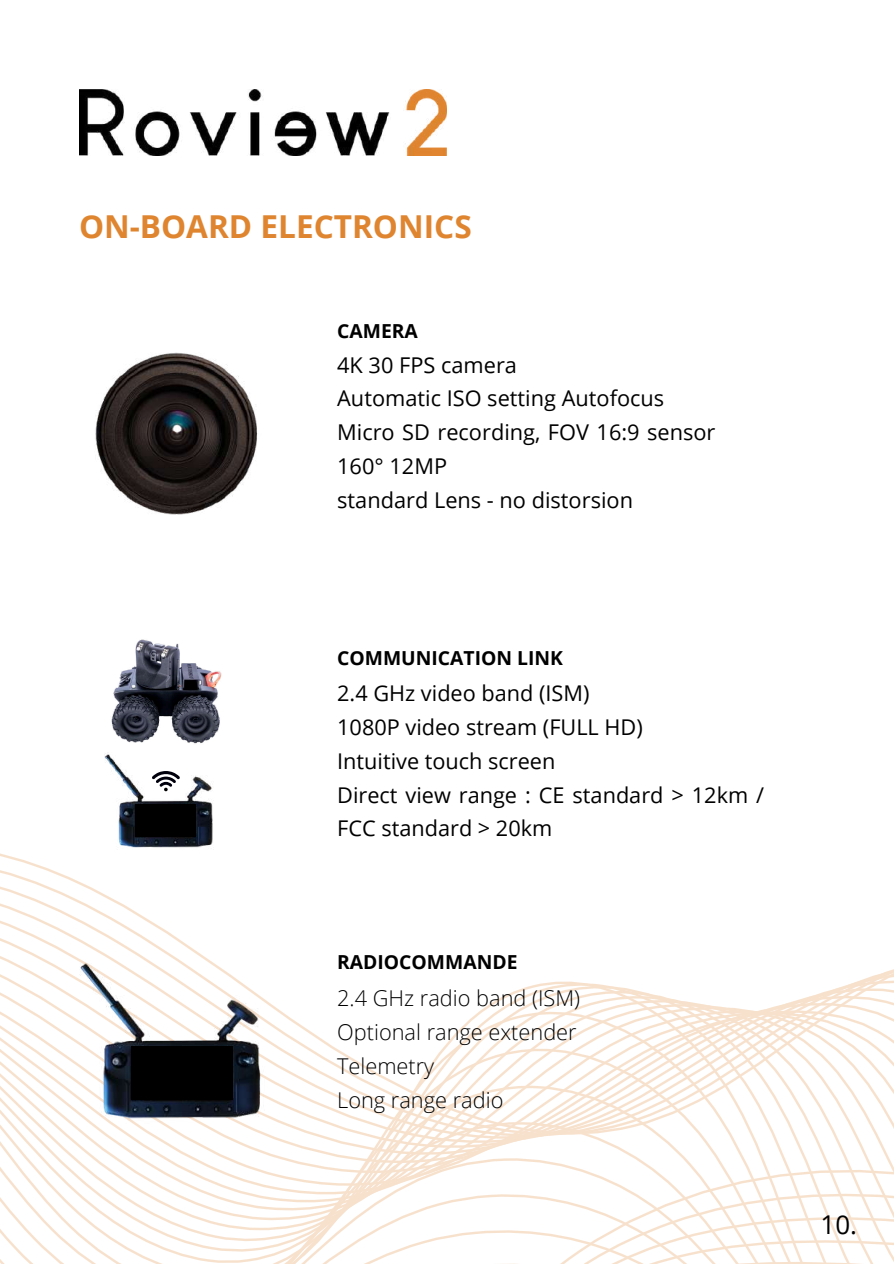
<style>
.page{position:relative;width:894px;height:1264px;background:#fff}
.page>*{position:absolute;margin:0;border:0;box-sizing:border-box;transform-origin:0 0}
.t1{font:700 31.5px "Open Sans";color:#df8530}
.t2{font:25.95px "Open Sans";color:#000}
.t3{font:21.75px/33.8px "Open Sans";color:#000}
.t4{font:300 21.75px/33.8px "Open Sans";color:#000}
.t5{font:700 19.35px "Open Sans";color:#000}
</style>
<div class="page">
<img style="left:95px;top:352px;width:163px;height:162px">
<svg style="left:0;top:963px;width:893px;height:31px"></svg>
<svg style="left:0;top:999px;width:893px;height:264px"></svg>
<img style="left:79px;top:951px;width:208px;height:184px">
<div style="left:131px;top:1046px;width:101px;height:54px;background:#000"></div>
<img style="left:104px;top:756px;width:109px;height:92px">
<div style="left:135px;top:804px;width:61px;height:32px;background:#000"></div>
<svg style="left:152px;top:771px;width:28px;height:20px"></svg>
<img style="left:79px;top:89px;width:367px;height:67px">
<img style="left:105px;top:639px;width:117px;height:117px">
<h1 class="t1" style="left:79px;top:204px;width:394px">ON-BOARD ELECTRONICS</h1>
<p class="t5" style="left:337px;top:317px;width:82px">CAMERA</p>
<p class="t3" style="left:337px;top:347px;width:379px">4K 30 FPS camera<br>Automatic ISO setting Autofocus<br>Micro SD recording, FOV 16:9 sensor<br>160° 12MP<br>standard Lens - no distorsion</p>
<p class="t5" style="left:337px;top:644px;width:227px">COMMUNICATION LINK</p>
<p class="t3" style="left:337px;top:676px;width:428px">2.4 GHz video band (ISM)<br>1080P video stream (FULL HD)<br>Intuitive touch screen<br>Direct view range : CE standard &gt; 12km /<br>FCC standard &gt; 20km</p>
<p class="t5" style="left:337px;top:948px;width:182px">RADIOCOMMANDE</p>
<p class="t4" style="left:337px;top:981px;width:244px">2.4 GHz radio band (ISM)<br>Optional range extender<br>Telemetry<br>Long range radio</p>
<p class="t2" style="left:820px;top:1206px;width:38px">10.</p>
</div>
